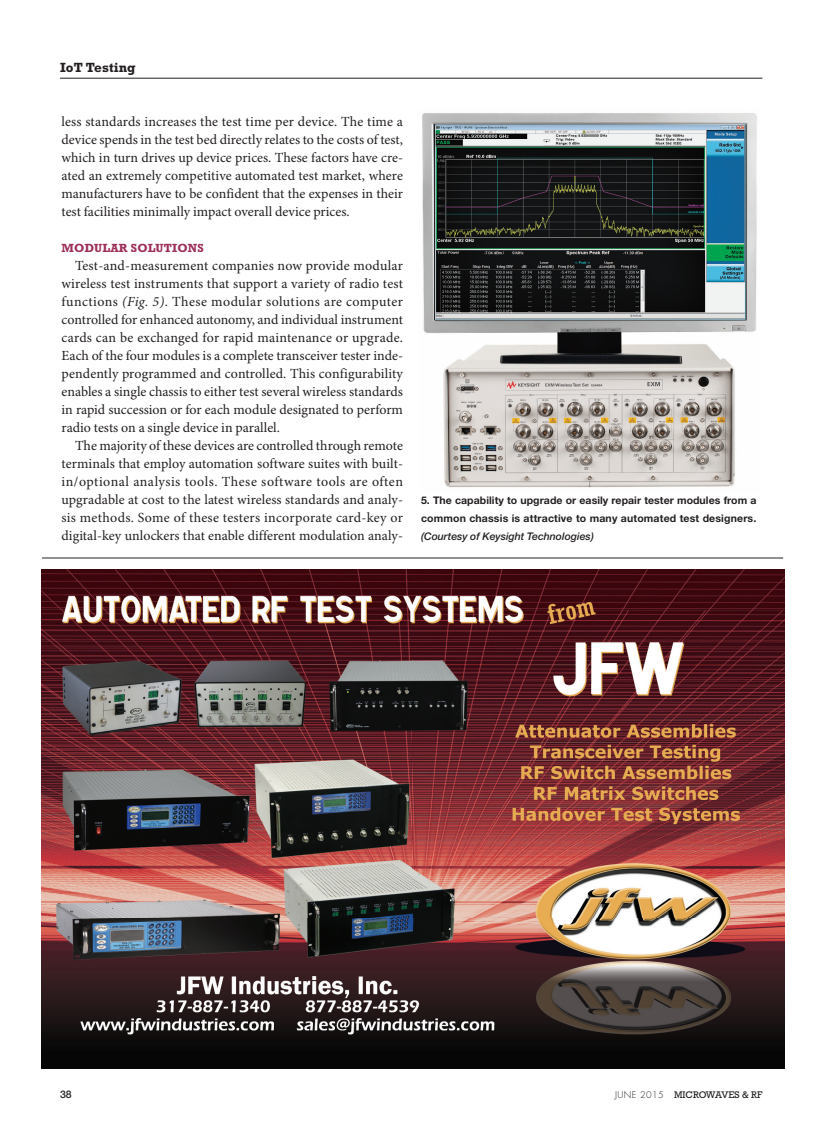
<style>
.page{position:relative;width:824px;height:1134px;background:#fff}
.page>*{position:absolute;margin:0;border:0;box-sizing:border-box;transform-origin:0 0}
.Body-Indent{font:13.95px/18px "Minion Pro";color:#231f20;text-align:justify}
.Running_header{font:700 13.5px "Rockwell Std";letter-spacing:.01em;color:#231f20}
.Subhead{font:700 12px "Rockwell Std";letter-spacing:.01em;color:#9d2f5b}
.captions{font:700 10.5px/18px "Helvetica Neue LT Std";letter-spacing:.015em;color:#231f20;text-align:justify}
.t1{font:500 10.5px "Helvetica Neue LT Std";color:#231f20}
.t2{font:9.75px "Rockwell Std";color:#231f20}
.s1{font-style:italic}
.s2{font-weight:500;font-style:italic}
.s3{font-family:"Futura Std";font-weight:300;font-size:9px}
</style>
<div class="page">
<hr style="left:60px;top:78px;width:702px;height:1px;background:#231f20">
<img style="left:422px;top:113px;width:335px;height:375px">
<hr style="left:42px;top:558px;width:741px;height:1px;background:#231f20">
<img style="left:41px;top:569px;width:743px;height:500px">
<p class="Running_header" style="left:60px;top:59px;width:77px">IoT Testing</p>
<p class="Body-Indent" style="left:62px;top:113px;width:343px">less standards increases the test time per device. The time a device spends in the test bed directly relates to the costs of test, which in turn drives up device prices. These factors have cre&shy;ated an extremely competitive automated test market, where manufacturers have to be confident that the expenses in their test facilities minimally impact overall device prices.</p>
<p class="Subhead" style="left:62px;top:241px;width:144px">MODULAR SOLUTIONS</p>
<p class="Body-Indent" style="left:62px;top:257px;width:343px;text-indent:14px">Test-and-measurement companies now provide modular wireless test instruments that support a variety of radio test functions <span class="s1">(Fig. 5)</span>. These modular solutions are computer controlled for enhanced autonomy, and individual instrument cards can be exchanged for rapid maintenance or upgrade.<br>Each of the four modules is a complete transceiver tester inde&shy;pendently programmed and controlled. This configurability enables a single chassis to either test several wireless standards in rapid succession or for each module designated to perform radio tests on a single device in parallel.</p>
<p class="Body-Indent" style="left:62px;top:437px;width:343px;text-indent:14px">The majority of these devices are controlled through remote terminals that employ automation software suites with built&shy;in/optional analysis tools. These software tools are often upgradable at cost to the latest wireless standards and analy&shy;sis methods. Some of these testers incorporate card-key or digital-key unlockers that enable different modulation analy-</p>
<p class="captions" style="left:421px;top:491px;width:337px">5. The capability to upgrade or easily repair tester modules from a common chassis is attractive to many automated test designers. <span class="s2">(Courtesy of Keysight Technologies)</span></p>
<p class="t1" style="left:60px;top:1088px;width:13px">38</p>
<p class="t2" style="left:615px;top:1089px;width:149px"><span class="s3">JUNE 2015</span> MICROWAVES &amp; RF</p>
</div>
